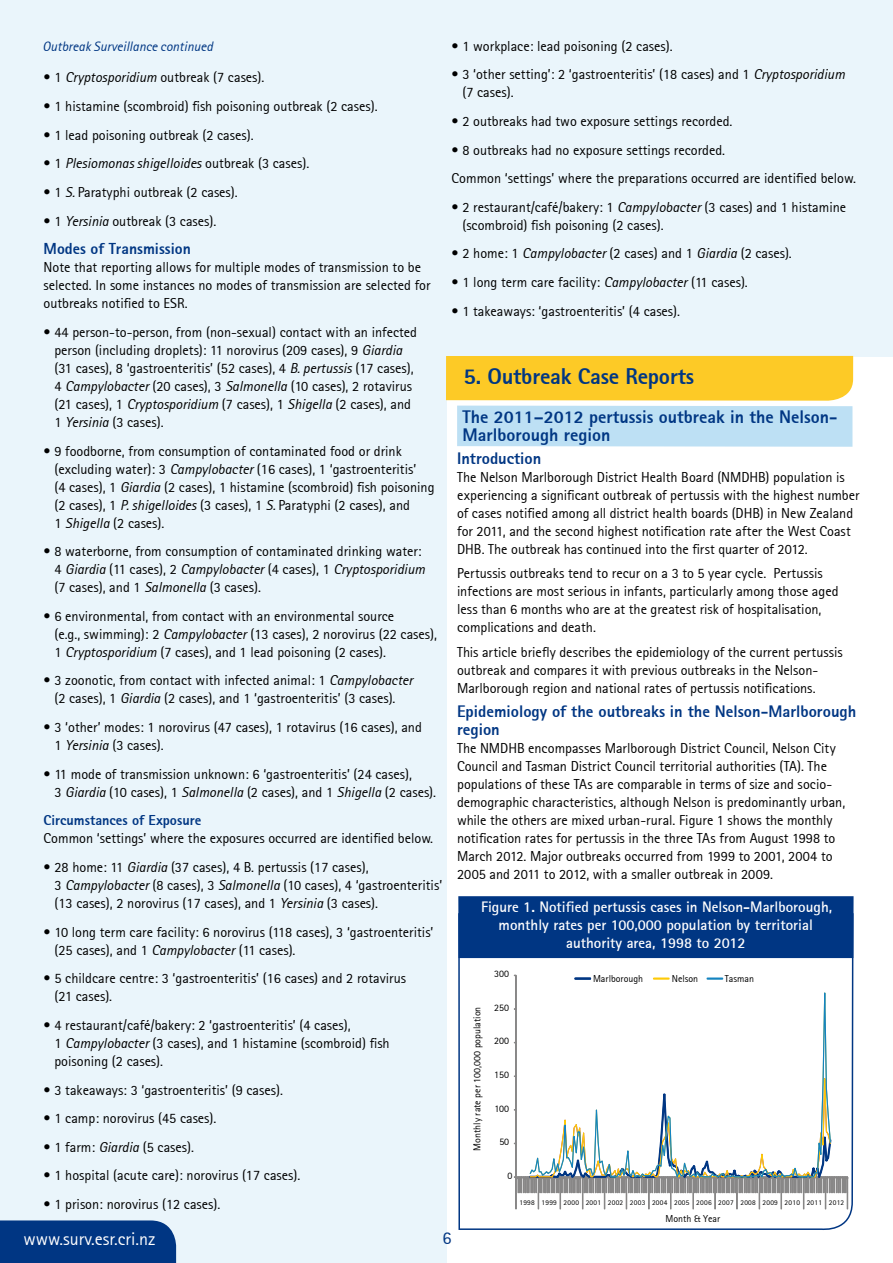
<style>
.page{position:relative;width:893px;height:1263px;background:#fff}
.page>*{position:absolute;margin:0;border:0;box-sizing:border-box;transform-origin:0 0}
.t1{font:800 22.5px "Agfa Rotis Sans Serif";letter-spacing:-.01em;color:#003683}
.t2{font:800 18px/18px "Agfa Rotis Sans Serif";color:#003683}
.t3{font:18px "Agfa Rotis Sans Serif";color:#fff}
.t4{font:18px "Agfa Rotis Sans Serif";color:#003683}
.t5{font:800 16.5px/18px "Agfa Rotis Sans Serif";color:#003683}
.t6{font:800 15.75px "Agfa Rotis Sans Serif";color:#003683}
.t7{font:700 15px/18px "Agfa Rotis Sans Serif";color:#fff;text-align:center}
.t8{font:14.25px/18px "Agfa Rotis Sans Serif";color:#000}
.t9{font:italic 14.25px "Agfa Rotis Sans Serif";color:#000}
.t10{font:800 14.25px "Agfa Rotis Sans Serif";color:#003683}
.t11{font:italic 13.5px "Agfa Rotis Sans Serif";color:#003683}
.t12{font:9.9px "Agfa Rotis Sans Serif";color:#000}
.t13{font:7.35px "Agfa Rotis Sans Serif";letter-spacing:.04em;color:#000}
.s1{font-style:italic}
.s2{font-style:normal}
</style>
<div class="page">
<div style="left:443px;top:0;width:450px;height:356px;background:#eaf5fb"></div>
<div style="left:0;top:0;width:446px;height:1263px;background:#eaf5fb"></div>
<svg style="left:446px;top:356px;width:407px;height:91px;background:#e1d790"></svg>
<div style="left:0;top:1220px;width:176px;height:43px;background:#003683"></div>
<svg style="left:458px;top:958px;width:396px;height:272px"></svg>
<div style="left:458px;top:896px;width:396px;height:62px;background:#003683"></div>
<hr style="left:516px;top:975px;width:1px;height:202px;background:#888787">
<div style="left:515px;top:975px;width:1px;height:202px;border:1px solid #888787"></div>
<svg style="left:514px;top:1076px;width:334px;height:145px"></svg>
<svg style="left:530px;top:992px;width:301px;height:185px"></svg>
<svg style="left:574px;top:977px;width:17px;height:2px"></svg>
<svg style="left:653px;top:977px;width:17px;height:2px"></svg>
<svg style="left:706px;top:977px;width:17px;height:2px"></svg>
<p class="t11" style="left:43px;top:39px;width:172px">Outbreak Surveillance continued</p>
<p class="t8" style="left:452px;top:37px;width:223px">• 1 workplace: lead poisoning (2 cases).</p>
<p class="t8" style="left:462px;top:65px;width:384px;text-indent:-11px">• 3 ‘other setting’: 2 ‘gastroenteritis’ (18 cases) and 1 <span class="s1">Cryptosporidium </span>(7 cases).</p>
<p class="t8" style="left:452px;top:112px;width:282px">• 2 outbreaks had two exposure settings recorded.</p>
<p class="t8" style="left:452px;top:135px;width:406px;line-height:28.7px">• 8 outbreaks had no exposure settings recorded.<br>Common ‘settings’ where the preparations occurred are identified below.</p>
<p class="t8" style="left:462px;top:198px;width:385px;text-indent:-11px">• 2 restaurant/café/bakery: 1 <span class="s1">Campylobacter</span> (3 cases) and 1 histamine (scombroid) fish poisoning (2 cases).</p>
<p class="t8" style="left:452px;top:245px;width:342px">• 2 home: 1 <span class="s1">Campylobacter</span> (2 cases) and 1 <span class="s1">Giardia</span> (2 cases).</p>
<p class="t8" style="left:452px;top:273px;width:298px">• 1 long term care facility: <span class="s1">Campylobacter</span> (11 cases).</p>
<p class="t8" style="left:452px;top:302px;width:230px">• 1 takeaways: ‘gastroenteritis’ (4 cases).</p>
<p class="t8" style="left:44px;top:69px;width:222px">• 1 <span class="s1">Cryptosporidium</span> outbreak (7 cases).</p>
<p class="t8" style="left:44px;top:97px;width:335px">• 1 histamine (scombroid) fish poisoning outbreak (2 cases).</p>
<p class="t8" style="left:44px;top:126px;width:211px">• 1 lead poisoning outbreak (2 cases).</p>
<p class="t9" style="left:44px;top:155px;width:267px"><span class="s2">• 1</span> Plesiomonas shigelloides <span class="s2">outbreak (3 cases).</span></p>
<p class="t8" style="left:44px;top:183px;width:196px">• 1 <span class="s1">S.</span> Paratyphi outbreak (2 cases).</p>
<p class="t8" style="left:44px;top:212px;width:174px">• 1 <span class="s1">Yersinia</span> outbreak (3 cases).</p>
<p class="t6" style="left:44px;top:239px;width:149px">Modes of Transmission</p>
<p class="t8" style="left:44px;top:258px;width:388px">Note that reporting allows for multiple modes of transmission to be selected. In some instances no modes of transmission are selected for outbreaks notified to ESR.</p>
<p class="t8" style="left:54px;top:323px;width:364px;text-indent:-11px">• 44 person-to-person, from (non-sexual) contact with an infected person (including droplets): 11 norovirus (209 cases), 9 <span class="s1">Giardia </span>(31 cases), 8 ‘gastroenteritis’ (52 cases), 4 <span class="s1">B. pertussis</span> (17 cases), 4 <span class="s1">Campylobacter</span> (20 cases), 3 <span class="s1">Salmonella</span> (10 cases), 2 rotavirus (21 cases), 1 <span class="s1">Cryptosporidium</span> (7 cases), 1 <span class="s1">Shigella</span> (2 cases), and 1 <span class="s1">Yersinia</span> (3 cases).</p>
<p class="t8" style="left:54px;top:442px;width:382px;text-indent:-11px">• 9 foodborne, from consumption of contaminated food or drink (excluding water): 3 <span class="s1">Campylobacter</span> (16 cases), 1 ‘gastroenteritis’<br>(4 cases), 1 <span class="s1">Giardia</span> (2 cases), 1 histamine (scombroid) fish poisoning (2 cases), 1 <span class="s1">P. shigelloides</span> (3 cases), 1 <span class="s1">S.</span> Paratyphi (2 cases), and<br>1 <span class="s1">Shigella</span> (2 cases).</p>
<p class="t8" style="left:54px;top:542px;width:372px;text-indent:-11px">• 8 waterborne, from consumption of contaminated drinking water:<br>4 <span class="s1">Giardia</span> (11 cases), 2 <span class="s1">Campylobacter</span> (4 cases), 1 <span class="s1">Cryptosporidium </span>(7 cases), and 1 <span class="s1">Salmonella</span> (3 cases).</p>
<p class="t8" style="left:54px;top:607px;width:384px;text-indent:-11px">• 6 environmental, from contact with an environmental source<br>(e.g., swimming): 2 <span class="s1">Campylobacter</span> (13 cases), 2 norovirus (22 cases),<br>1 <span class="s1">Cryptosporidium</span> (7 cases), and 1 lead poisoning (2 cases).</p>
<p class="t8" style="left:44px;top:671px;width:371px;text-align:center">• 3 zoonotic, from contact with infected animal: 1 <span class="s1">Campylobacter </span>(2 cases), 1 <span class="s1">Giardia</span> (2 cases), and 1 ‘gastroenteritis’ (3 cases).</p>
<p class="t8" style="left:54px;top:718px;width:369px;text-indent:-11px">• 3 ‘other’ modes: 1 norovirus (47 cases), 1 rotavirus (16 cases), and<br>1 <span class="s1">Yersinia</span> (3 cases).</p>
<p class="t8" style="left:54px;top:765px;width:383px;text-indent:-11px">• 11 mode of transmission unknown: 6 ‘gastroenteritis’ (24 cases),<br>3 <span class="s1">Giardia</span> (10 cases), 1 <span class="s1">Salmonella</span> (2 cases), and 1 <span class="s1">Shigella</span> (2 cases).</p>
<p class="t10" style="left:44px;top:811px;width:159px">Circumstances of Exposure</p>
<p class="t8" style="left:44px;top:829px;width:391px">Common ‘settings’ where the exposures occurred are identified below.</p>
<p class="t8" style="left:54px;top:858px;width:389px;text-indent:-11px">• 28 home: 11 <span class="s1">Giardia</span> (37 cases), 4 B. pertussis (17 cases),<br>3 <span class="s1">Campylobacter</span> (8 cases), 3 <span class="s1">Salmonella</span> (10 cases), 4 ‘gastroenteritis’ (13 cases), 2 norovirus (17 cases), and 1 <span class="s1">Yersinia</span> (3 cases).</p>
<p class="t8" style="left:54px;top:923px;width:381px;text-indent:-11px">• 10 long term care facility: 6 norovirus (118 cases), 3 ‘gastroenteritis’ (25 cases), and 1 <span class="s1">Campylobacter</span> (11 cases).</p>
<p class="t8" style="left:54px;top:969px;width:353px;text-indent:-11px">• 5 childcare centre: 3 ‘gastroenteritis’ (16 cases) and 2 rotavirus (21 cases).</p>
<p class="t8" style="left:54px;top:1016px;width:337px;text-indent:-11px">• 4 restaurant/café/bakery: 2 ‘gastroenteritis’ (4 cases),<br>1 <span class="s1">Campylobacter</span> (3 cases), and 1 histamine (scombroid) fish poisoning (2 cases).</p>
<p class="t8" style="left:44px;top:1080px;width:241px">• 3 takeaways: 3 ‘gastroenteritis’ (9 cases).</p>
<p class="t8" style="left:44px;top:1109px;width:174px">• 1 camp: norovirus (45 cases).</p>
<p class="t8" style="left:44px;top:1138px;width:152px">• 1 farm: <span class="s1">Giardia</span> (5 cases).</p>
<p class="t8" style="left:44px;top:1166px;width:258px">• 1 hospital (acute care): norovirus (17 cases).</p>
<p class="t8" style="left:44px;top:1195px;width:178px">• 1 prison: norovirus (12 cases).</p>
<h1 class="t1" style="left:463px;top:362px;width:232px">5. Outbreak Case Reports</h1>
<p class="t2" style="left:462px;top:408px;width:377px">The 2011–2012 pertussis outbreak in the Nelson-<br>Marlborough region</p>
<p class="t5" style="left:457px;top:449px;width:86px">Introduction</p>
<p class="t8" style="left:457px;top:468px;width:404px">The Nelson Marlborough District Health Board (NMDHB) population is experiencing a significant outbreak of pertussis with the highest number of cases notified among all district health boards (DHB) in New Zealand for 2011, and the second highest notification rate after the West Coast DHB. The outbreak has continued into the first quarter of 2012.</p>
<p class="t8" style="left:457px;top:564px;width:383px">Pertussis outbreaks tend to recur on a 3 to 5 year cycle. Pertussis infections are most serious in infants, particularly among those aged less than 6 months who are at the greatest risk of hospitalisation, complications and death.</p>
<p class="t8" style="left:457px;top:643px;width:387px">This article briefly describes the epidemiology of the current pertussis outbreak and compares it with previous outbreaks in the Nelson-<br>Marlborough region and national rates of pertussis notifications.</p>
<p class="t5" style="left:457px;top:702px;width:401px">Epidemiology of the outbreaks in the Nelson-Marlborough region</p>
<p class="t8" style="left:457px;top:739px;width:390px">The NMDHB encompasses Marlborough District Council, Nelson City Council and Tasman District Council territorial authorities (TA). The populations of these TAs are comparable in terms of size and socio&shy;demographic characteristics, although Nelson is predominantly urban, while the others are mixed urban-rural. Figure 1 shows the monthly notification rates for pertussis in the three TAs from August 1998 to March 2012. Major outbreaks occurred from 1999 to 2001, 2004 to 2005 and 2011 to 2012, with a smaller outbreak in 2009.</p>
<p class="t7" style="left:481px;top:897px;width:353px">Figure 1. Notified pertussis cases in Nelson-Marlborough, monthly rates per 100,000 population by territorial authority area, 1998 to 2012</p>
<p class="t12" style="left:593px;top:972px;width:52px">Marlborough</p>
<p class="t12" style="left:494px;top:968px;width:16px">300</p>
<p class="t12" style="left:672px;top:972px;width:28px">Nelson</p>
<p class="t12" style="left:725px;top:972px;width:31px">Tasman</p>
<p class="t12" style="left:494px;top:1002px;width:16px">250</p>
<p class="t12" style="left:471px;top:1151px;width:146px;rotate:-90deg">Monthly rate per 100,000 population</p>
<p class="t12" style="left:494px;top:1035px;width:16px">200</p>
<p class="t12" style="left:494px;top:1069px;width:16px">150</p>
<p class="t12" style="left:494px;top:1102px;width:16px">100</p>
<p class="t12" style="left:499px;top:1136px;width:11px">50</p>
<p class="t12" style="left:507px;top:1169px;width:6px">0</p>
<p class="t13" style="left:519px;top:1198px;width:326px">1998 1999 2000 2001 2002 2003 2004 2005 2006 2007 2008 2009 2010 2011 2012</p>
<p class="t3" style="left:24px;top:1228px;width:133px">www.surv.esr.cri.nz</p>
<p class="t4" style="left:443px;top:1227px;width:10px">6</p>
<p class="t12" style="left:665px;top:1213px;width:56px">Month &amp; Year</p>
</div>
